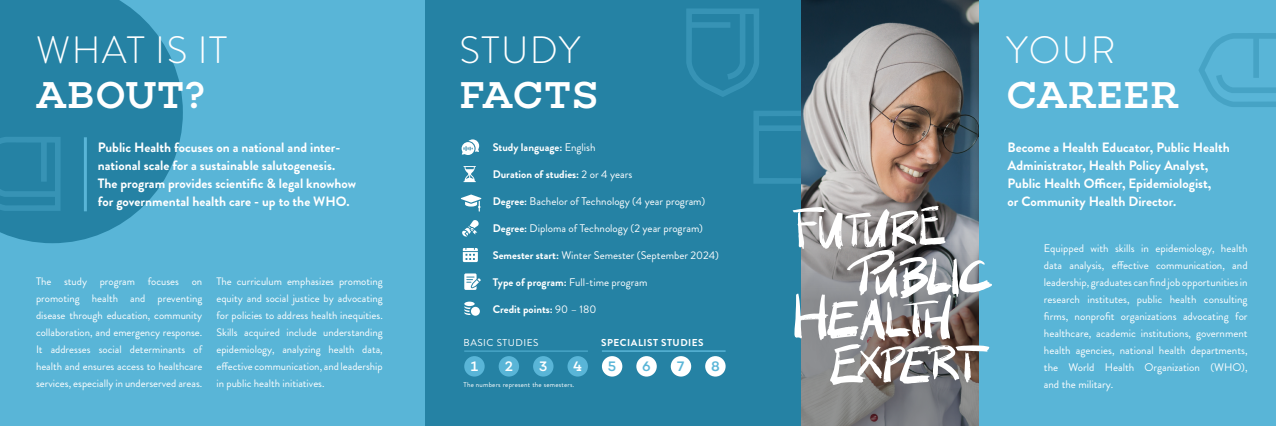
<style>
.page{position:relative;width:1276px;height:426px;background:#fff}
.page>*{position:absolute;margin:0;border:0;box-sizing:border-box;transform-origin:0 0}
.t1{font:300 38px "Brandon Grotesque";letter-spacing:.04em;color:#fff}
.t2{font:500 38px "Choplin";letter-spacing:.015em;color:#fff}
.t3{font:500 14px "Choplin";color:#fff}
.t4{font:500 14px "Choplin";color:#59b5d7}
.t5{font:700 13.5px/18px "Brandon Grotesque";color:#fff}
.t6{font:11px/17px "Brandon Grotesque";color:#fff;text-align:justify}
.t7{font:700 11px "Brandon Grotesque";color:#fff}
.t8{font:10.8px/17px "Brandon Grotesque";color:#fff;text-align:justify}
.t9{font:700 10px "Brandon Grotesque";letter-spacing:.05em;color:#fff}
.t10{font:10px "Brandon Grotesque";letter-spacing:.05em;color:#fff}
.t11{font:7px "Brandon Grotesque";letter-spacing:.03em;color:#fff}
.s1{font-weight:400}
.s2{font-weight:700}
</style>
<div class="page">
<div style="left:0;top:0;width:425px;height:425px;background:#59b5d7"></div>
<svg style="left:0;top:0;width:183px;height:243px;fill:#2582a4"></svg>
<div style="left:978px;top:0;width:298px;height:425px;background:#59b5d7"></div>
<div style="left:425px;top:0;width:377px;height:425px;background:#2582a4"></div>
<svg style="left:754px;top:111px;width:47px;height:72px"></svg>
<svg style="left:686px;top:9px;width:73px;height:88px"></svg>
<div style="left:691px;top:22px;width:39px;height:6px;background:#3793b5"></div>
<div style="left:464px;top:355px;width:21px;height:21px;background:#59b5d7;border-radius:50%"></div>
<div style="left:499px;top:355px;width:20px;height:21px;background:#59b5d7;border-radius:50%"></div>
<div style="left:533px;top:355px;width:20px;height:21px;background:#59b5d7;border-radius:50%"></div>
<div style="left:567px;top:355px;width:21px;height:21px;background:#59b5d7;border-radius:50%"></div>
<div style="left:602px;top:355px;width:20px;height:21px;background:#fff;border-radius:50%"></div>
<div style="left:636px;top:355px;width:21px;height:21px;background:#fff;border-radius:50%"></div>
<div style="left:671px;top:355px;width:20px;height:21px;background:#fff;border-radius:50%"></div>
<div style="left:705px;top:355px;width:20px;height:21px;background:#fff;border-radius:50%"></div>
<hr style="left:464px;top:350px;width:124px;height:1px;background:#59b5d7">
<hr style="left:602px;top:350px;width:123px;height:1px;background:#59b5d7">
<img style="left:801px;top:0;width:177px;height:17px">
<hr style="left:84px;top:137px;width:3px;height:74px;background:#59b5d7">
<svg style="left:0;top:137px;width:61px;height:73px"></svg>
<div style="left:41px;top:142px;width:6px;height:39px;background:#3793b5"></div>
<svg style="left:1199px;top:33px;width:77px;height:74px"></svg>
<div style="left:1253px;top:38px;width:6px;height:40px;background:#46a3c5"></div>
<svg style="left:801px;top:17px;width:177px;height:408px"></svg>
<svg style="left:792px;top:206px;width:200px;height:178px"></svg>
<svg style="left:461px;top:139px;width:18px;height:16px"></svg>
<svg style="left:463px;top:166px;width:13px;height:16px"></svg>
<svg style="left:461px;top:194px;width:20px;height:17px"></svg>
<svg style="left:463px;top:248px;width:15px;height:14px"></svg>
<svg style="left:464px;top:273px;width:17px;height:16px"></svg>
<div style="left:464px;top:301px;width:11px;height:5px;background:#fff;border-radius:50%"></div>
<svg style="left:464px;top:306px;width:16px;height:9px"></svg>
<svg style="left:462px;top:220px;width:17px;height:16px"></svg>
<h1 class="t1" style="left:36px;top:24px;width:192px">WHAT IS IT</h1>
<h1 class="t2" style="left:36px;top:72px;width:171px">ABOUT?</h1>
<h1 class="t1" style="left:459px;top:24px;width:122px">STUDY</h1>
<h1 class="t2" style="left:459px;top:72px;width:140px">FACTS</h1>
<h1 class="t1" style="left:1006px;top:24px;width:111px">YOUR</h1>
<h1 class="t2" style="left:1006px;top:72px;width:174px">CAREER</h1>
<p class="t5" style="left:98px;top:138px;width:260px">Public Health focuses on a national and inter&shy;national scale for a sustainable salutogenesis.<br>The program provides scientific &amp; legal knowhow for governmental health care - up to the WHO.</p>
<p class="t5" style="left:1007px;top:138px;width:224px">Become a Health Educator, Public Health Administrator, Health Policy Analyst, Public Health Officer, Epidemiologist,<br>or Community Health Director.</p>
<p class="t7" style="left:493px;top:139px;width:104px">Study language: <span class="s1">English</span></p>
<p class="t7" style="left:493px;top:166px;width:141px">Duration of studies: <span class="s1">2 or 4 years</span></p>
<p class="t6" style="left:493px;top:193px;width:214px"><span class="s2">Degree:</span> Bachelor of Technology (4 year program)</p>
<p class="t6" style="left:493px;top:220px;width:212px"><span class="s2">Degree:</span> Diploma of Technology (2 year program)</p>
<p class="t6" style="left:493px;top:247px;width:228px"><span class="s2">Semester start:</span> Winter Semester (September 2024)</p>
<p class="t6" style="left:493px;top:274px;width:156px"><span class="s2">Type of program:</span> Full-time program</p>
<p class="t7" style="left:493px;top:301px;width:105px">Credit points: <span class="s1">90 – 180</span></p>
<p class="t6" style="left:1044px;top:239px;width:205px">Equipped with skills in epidemiology, health data analysis, effective communication, and leadership, graduates can find job opportunities in research institutes, public health consulting firms, nonprofit organizations advocating for healthcare, academic institutions, government health agencies, national health departments, the World Health Organization (WHO), and the military.</p>
<p class="t8" style="left:36px;top:273px;width:168px">The study program focuses on promoting health and preventing disease through education, community collaboration, and emergency response.<br>It addresses social determinants of health and ensures access to healthcare services, especially in underserved areas.</p>
<p class="t8" style="left:216px;top:273px;width:168px">The curriculum emphasizes promoting equity and social justice by advocating for policies to address health inequities.<br>Skills acquired include understanding epidemiology, analyzing health data, effective communication, and leadership in public health initiatives.</p>
<p class="t10" style="left:463px;top:335px;width:76px">BASIC STUDIES</p>
<p class="t11" style="left:463px;top:379px;width:112px">The numbers represent the semesters.</p>
<p class="t9" style="left:601px;top:335px;width:104px">SPECIALIST STUDIES</p>
<p class="t3" style="left:471px;top:358px;width:9px">1</p>
<p class="t3" style="left:505px;top:358px;width:10px">2</p>
<p class="t3" style="left:539px;top:358px;width:9px">3</p>
<p class="t3" style="left:573px;top:358px;width:11px">4</p>
<p class="t4" style="left:608px;top:358px;width:10px">5</p>
<p class="t4" style="left:642px;top:358px;width:10px">6</p>
<p class="t4" style="left:677px;top:358px;width:9px">7</p>
<p class="t4" style="left:711px;top:358px;width:10px">8</p>
</div>
